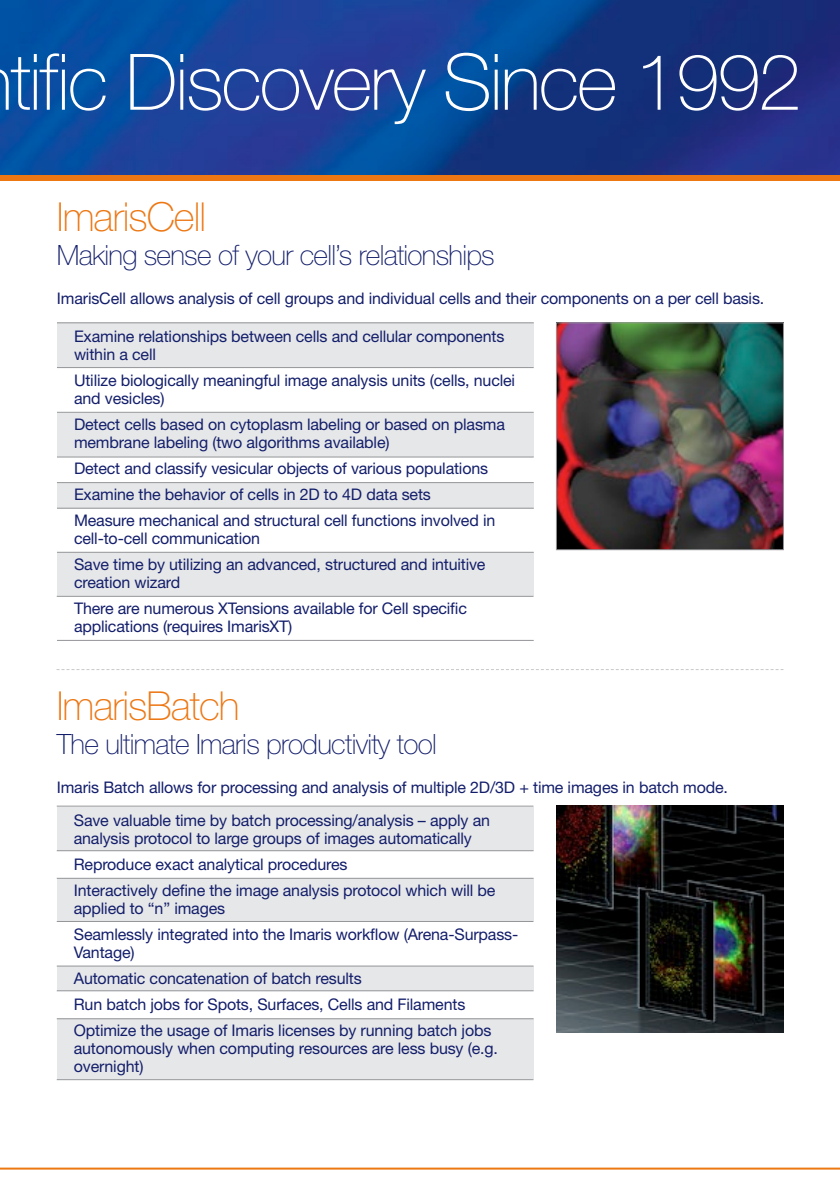
<style>
.page{position:relative;width:840px;height:1191px;background:#fff}
.page>*{position:absolute;margin:0;border:0;box-sizing:border-box;transform-origin:0 0}
.t1{font:100 78px "Helvetica Neue LT Std";letter-spacing:-.03em;color:#fff}
.t2{font:100 40px "Helvetica Neue LT Std";letter-spacing:-.025em;color:#ed7713}
.t3{font:100 28px "Helvetica Neue LT Std";letter-spacing:-.025em;color:#131e6b}
.t4{font:16px/26px "Helvetica Neue LT Std";letter-spacing:-.01em;color:#131e6b}
</style>
<div class="page">
<hr style="left:0;top:1167px;width:839px;height:2px;background:#ed7713">
<img style="left:0;top:0;width:839px;height:175px">
<div style="left:0;top:175px;width:839px;height:6px;background:#ed7713"></div>
<div style="left:57px;top:553px;width:476px;height:43px;background:#e6e7e8"></div>
<div style="left:57px;top:483px;width:476px;height:25px;background:#e6e7e8"></div>
<div style="left:57px;top:323px;width:476px;height:44px;background:#e6e7e8"></div>
<div style="left:57px;top:413px;width:476px;height:43px;background:#e6e7e8"></div>
<img style="left:557px;top:324px;width:224px;height:224px">
<div style="left:555px;top:322px;width:228px;height:228px;border:1px solid #939598"></div>
<hr style="left:57px;top:322px;width:476px;height:1px;background:#939598">
<hr style="left:57px;top:367px;width:476px;height:1px;background:#939598">
<hr style="left:57px;top:412px;width:476px;height:1px;background:#939598">
<hr style="left:57px;top:456px;width:476px;height:1px;background:#939598">
<hr style="left:57px;top:482px;width:476px;height:1px;background:#939598">
<hr style="left:57px;top:507px;width:476px;height:1px;background:#939598">
<hr style="left:57px;top:552px;width:476px;height:1px;background:#939598">
<hr style="left:57px;top:640px;width:476px;height:1px;background:#939598">
<hr style="left:57px;top:596px;width:476px;height:1px;background:#939598">
<div style="left:57px;top:1018px;width:476px;height:61px;background:#e6e7e8"></div>
<div style="left:57px;top:878px;width:476px;height:43px;background:#e6e7e8"></div>
<div style="left:57px;top:966px;width:476px;height:24px;background:#e6e7e8"></div>
<div style="left:57px;top:806px;width:476px;height:44px;background:#e6e7e8"></div>
<img style="left:556px;top:805px;width:226px;height:227px">
<hr style="left:57px;top:805px;width:476px;height:1px;background:#939598">
<hr style="left:57px;top:1018px;width:476px;height:1px;background:#939598">
<hr style="left:57px;top:850px;width:476px;height:1px;background:#939598">
<hr style="left:57px;top:877px;width:476px;height:1px;background:#939598">
<hr style="left:57px;top:921px;width:476px;height:1px;background:#939598">
<hr style="left:57px;top:965px;width:476px;height:1px;background:#939598">
<hr style="left:57px;top:990px;width:476px;height:1px;background:#939598">
<hr style="left:57px;top:1079px;width:476px;height:1px;background:#939598">
<svg style="left:56px;top:669px;width:727px;height:1px"></svg>
<h1 class="t1" style="left:11px;top:37px;width:791px">tific Discovery Since 1992</h1>
<h2 class="t2" style="left:57px;top:194px;width:151px">ImarisCell</h2>
<h3 class="t3" style="left:57px;top:239px;width:439px">Making sense of your cell’s relationships</h3>
<p class="t4" style="left:57px;top:285px;width:708px">ImarisCell allows analysis of cell groups and individual cells and their components on a per cell basis.</p>
<p class="t4" style="left:74px;top:327px;width:431px;line-height:18px">Examine relationships between cells and cellular components within a cell</p>
<p class="t4" style="left:74px;top:371px;width:442px;line-height:18px">Utilize biologically meaningful image analysis units (cells, nuclei and vesicles)</p>
<p class="t4" style="left:74px;top:415px;width:432px;line-height:18px">Detect cells based on cytoplasm labeling or based on plasma membrane labeling (two algorithms available)</p>
<p class="t4" style="left:74px;top:455px;width:422px">Detect and classify vesicular objects of various populations<br>Examine the behavior of cells in 2D to 4D data sets<br>Measure mechanical and structural cell functions involved in</p>
<p class="t4" style="left:74px;top:525px;width:413px">cell-to-cell communication<br>Save time by utilizing an advanced, structured and intuitive</p>
<p class="t4" style="left:74px;top:569px;width:394px">creation wizard<br>There are numerous XTensions available for Cell specific</p>
<p class="t4" style="left:74px;top:613px;width:220px">applications (requires ImarisXT)</p>
<h2 class="t2" style="left:57px;top:683px;width:184px">ImarisBatch</h2>
<h3 class="t3" style="left:57px;top:728px;width:381px">The ultimate Imaris productivity tool</h3>
<p class="t4" style="left:74px;top:771px;width:655px;line-height:32.2px;text-indent:-17px">Imaris Batch allows for processing and analysis of multiple 2D/3D + time images in batch mode.<br>Save valuable time by batch processing/analysis – apply an</p>
<p class="t4" style="left:74px;top:824px;width:423px">analysis protocol to large groups of images automatically<br>Reproduce exact analytical procedures<br>Interactively define the image analysis protocol which will be</p>
<p class="t4" style="left:74px;top:894px;width:446px">applied to “n” images<br>Seamlessly integrated into the Imaris workflow (Arena-Surpass-</p>
<p class="t4" style="left:74px;top:938px;width:419px">Vantage)<br>Automatic concatenation of batch results<br>Run batch jobs for Spots, Surfaces, Cells and Filaments Optimize the usage of Imaris licenses by running batch jobs</p>
<p class="t4" style="left:74px;top:1038px;width:425px;line-height:18px">autonomously when computing resources are less busy (e.g. overnight)</p>
</div>
